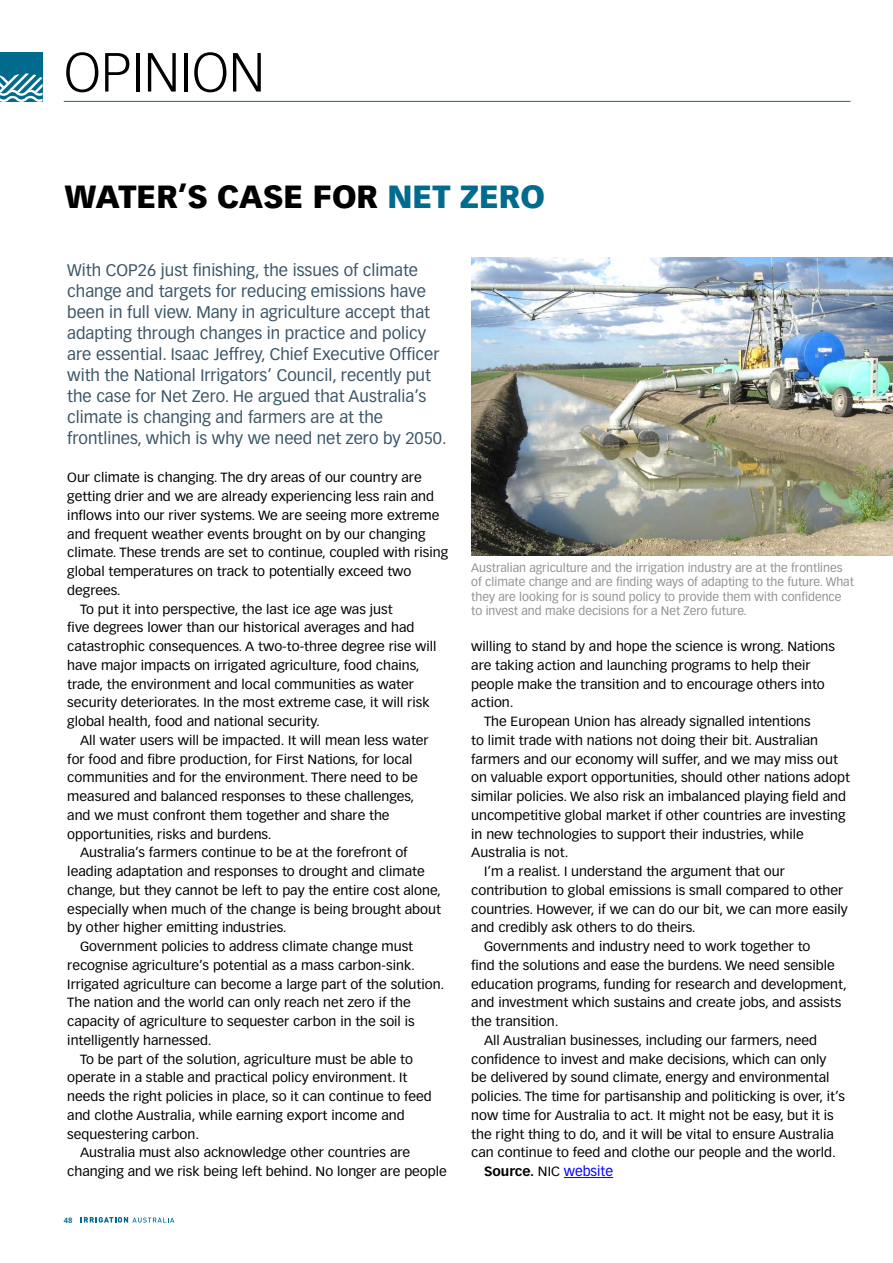
<style>
.page{position:relative;width:893px;height:1263px;background:#fff}
.page>*{position:absolute;margin:0;border:0;box-sizing:border-box;transform-origin:0 0}
.t1{font:300 54px "Vectora LH";color:#000}
.t2{font:900 31.5px "Vectora LH";color:#000}
.t3{font:16.5px/21px "Vectora LH";color:#3b5667}
.t4{font:13.05px "Vectora LH";color:#000;scale:1.05 1}
.t5{font:700 13.05px "Vectora LH";color:#000;scale:1.05 1}
.t6{font:12px/14.4px "Vectora LH";color:#929292}
.t7{font:700 7.5px "Vectora LH";color:#006b8d}
.s1{color:#006b8d}
.s2{font-weight:400}
.s3{font-weight:400;font-size:13.8px;color:#00f}
</style>
<div class="page">
<svg style="left:81px;top:1217px;width:93px;height:5px"></svg>
<hr style="left:64px;top:101px;width:786px;height:1px;background:#006b8d">
<div style="left:0;top:52px;width:43px;height:50px;background:#006b8d"></div>
<svg style="left:0;top:73px;width:43px;height:29px"></svg>
<hr style="left:564px;top:1177px;width:49px;height:1px;background:#00f">
<img style="left:471px;top:257px;width:422px;height:299px">
<h1 class="t1" style="left:64px;top:41px;width:203px">OPINION</h1>
<h2 class="t2" style="left:64px;top:177px;width:482px">WATER’S CASE FOR <span class="s1">NET ZERO</span></h2>
<p class="t3" style="left:67px;top:260px;width:381px">With COP26 just finishing, the issues of climate change and targets for reducing emissions have been in full view. Many in agriculture accept that adapting through changes in practice and policy are essential. Isaac Jeffrey, Chief Executive Officer with the National Irrigators’ Council, recently put the case for Net Zero. He argued that Australia’s climate is changing and farmers are at the frontlines, which is why we need net zero by 2050.</p>
<p class="t4" style="left:67px;top:470px;width:339px">Our climate is changing. The dry areas of our country are</p>
<p class="t4" style="left:67px;top:489px;width:351px">getting drier and we are already experiencing less rain and</p>
<p class="t4" style="left:67px;top:507px;width:356px">inflows into our river systems. We are seeing more extreme</p>
<p class="t4" style="left:67px;top:526px;width:343px">and frequent weather events brought on by our changing</p>
<p class="t4" style="left:67px;top:545px;width:364px">climate. These trends are set to continue, coupled with rising</p>
<p class="t4" style="left:67px;top:564px;width:329px">global temperatures on track to potentially exceed two</p>
<p class="t4" style="left:67px;top:582px;width:52px">degrees.</p>
<p class="t4" style="left:80px;top:601px;width:299px">To put it into perspective, the last ice age was just</p>
<p class="t4" style="left:67px;top:620px;width:332px">five degrees lower than our historical averages and had</p>
<p class="t4" style="left:67px;top:639px;width:353px">catastrophic consequences. A two-to-three degree rise will</p>
<p class="t4" style="left:67px;top:657px;width:337px">have major impacts on irrigated agriculture, food chains,</p>
<p class="t4" style="left:67px;top:676px;width:331px">trade, the environment and local communities as water</p>
<p class="t4" style="left:67px;top:695px;width:346px">security deteriorates. In the most extreme case, it will risk</p>
<p class="t4" style="left:67px;top:714px;width:242px">global health, food and national security.</p>
<p class="t4" style="left:80px;top:732px;width:333px">All water users will be impacted. It will mean less water</p>
<p class="t4" style="left:67px;top:751px;width:330px">for food and fibre production, for First Nations, for local</p>
<p class="t4" style="left:67px;top:770px;width:335px">communities and for the environment. There need to be</p>
<p class="t4" style="left:67px;top:789px;width:332px">measured and balanced responses to these challenges,</p>
<p class="t4" style="left:67px;top:807px;width:308px">and we must confront them together and share the</p>
<p class="t4" style="left:67px;top:826px;width:196px">opportunities, risks and burdens.</p>
<p class="t4" style="left:80px;top:845px;width:313px">Australia’s farmers continue to be at the forefront of</p>
<p class="t4" style="left:67px;top:864px;width:342px">leading adaptation and responses to drought and climate</p>
<p class="t4" style="left:67px;top:882px;width:357px">change, but they cannot be left to pay the entire cost alone,</p>
<p class="t4" style="left:67px;top:901px;width:357px">especially when much of the change is being brought about</p>
<p class="t4" style="left:67px;top:920px;width:210px">by other higher emitting industries.</p>
<p class="t4" style="left:80px;top:939px;width:319px">Government policies to address climate change must</p>
<p class="t4" style="left:67px;top:957px;width:333px">recognise agriculture’s potential as a mass carbon-sink.</p>
<p class="t4" style="left:67px;top:976px;width:361px">Irrigated agriculture can become a large part of the solution.</p>
<p class="t4" style="left:67px;top:995px;width:329px">The nation and the world can only reach net zero if the</p>
<p class="t4" style="left:67px;top:1014px;width:332px">capacity of agriculture to sequester carbon in the soil is</p>
<p class="t4" style="left:67px;top:1032px;width:139px">intelligently harnessed.</p>
<p class="t4" style="left:80px;top:1051px;width:319px">To be part of the solution, agriculture must be able to</p>
<p class="t4" style="left:67px;top:1070px;width:325px">operate in a stable and practical policy environment. It</p>
<p class="t4" style="left:67px;top:1089px;width:349px">needs the right policies in place, so it can continue to feed</p>
<p class="t4" style="left:67px;top:1107px;width:323px">and clothe Australia, while earning export income and</p>
<p class="t4" style="left:67px;top:1126px;width:127px">sequestering carbon.</p>
<p class="t4" style="left:80px;top:1145px;width:316px">Australia must also acknowledge other countries are</p>
<p class="t4" style="left:67px;top:1164px;width:363px">changing and we risk being left behind. No longer are people</p>
<p class="t7" style="left:64px;top:1216px;width:10px">48</p>
<p class="t6" style="left:471px;top:560px;width:384px">Australian agriculture and the irrigation industry are at the frontlines of climate change and are finding ways of adapting to the future. What they are looking for is sound policy to provide them with confidence to invest and make decisions for a Net Zero future.</p>
<p class="t4" style="left:471px;top:639px;width:348px">willing to stand by and hope the science is wrong. Nations</p>
<p class="t4" style="left:471px;top:657px;width:325px">are taking action and launching programs to help their</p>
<p class="t4" style="left:471px;top:676px;width:338px">people make the transition and to encourage others into</p>
<p class="t4" style="left:471px;top:695px;width:42px">action.</p>
<p class="t4" style="left:484px;top:714px;width:313px">The European Union has already signalled intentions</p>
<p class="t4" style="left:471px;top:732px;width:332px">to limit trade with nations not doing their bit. Australian</p>
<p class="t4" style="left:471px;top:751px;width:351px">farmers and our economy will suffer, and we may miss out</p>
<p class="t4" style="left:471px;top:770px;width:362px">on valuable export opportunities, should other nations adopt</p>
<p class="t4" style="left:471px;top:789px;width:358px">similar policies. We also risk an imbalanced playing field and</p>
<p class="t4" style="left:471px;top:807px;width:358px">uncompetitive global market if other countries are investing</p>
<p class="t4" style="left:471px;top:826px;width:318px">in new technologies to support their industries, while</p>
<p class="t4" style="left:471px;top:845px;width:94px">Australia is not.</p>
<p class="t4" style="left:484px;top:864px;width:288px">I’m a realist. I understand the argument that our</p>
<p class="t4" style="left:471px;top:882px;width:356px">contribution to global emissions is small compared to other</p>
<p class="t4" style="left:471px;top:901px;width:360px">countries. However, if we can do our bit, we can more easily</p>
<p class="t4" style="left:471px;top:920px;width:215px">and credibly ask others to do theirs.</p>
<p class="t4" style="left:484px;top:939px;width:312px">Governments and industry need to work together to</p>
<p class="t4" style="left:471px;top:957px;width:348px">find the solutions and ease the burdens. We need sensible</p>
<p class="t4" style="left:471px;top:976px;width:359px">education programs, funding for research and development,</p>
<p class="t4" style="left:471px;top:995px;width:354px">and investment which sustains and create jobs, and assists</p>
<p class="t4" style="left:471px;top:1014px;width:85px">the transition.</p>
<p class="t4" style="left:484px;top:1032px;width:319px">All Australian businesses, including our farmers, need</p>
<p class="t4" style="left:471px;top:1051px;width:340px">confidence to invest and make decisions, which can only</p>
<p class="t4" style="left:471px;top:1070px;width:343px">be delivered by sound climate, energy and environmental</p>
<p class="t4" style="left:471px;top:1089px;width:357px">policies. The time for partisanship and politicking is over, it’s</p>
<p class="t4" style="left:471px;top:1107px;width:347px">now time for Australia to act. It might not be easy, but it is</p>
<p class="t4" style="left:471px;top:1126px;width:347px">the right thing to do, and it will be vital to ensure Australia</p>
<p class="t4" style="left:471px;top:1145px;width:349px">can continue to feed and clothe our people and the world.</p>
<p class="t5" style="left:484px;top:1163px;width:124px">Source. <span class="s2">NIC</span> <span class="s3">website</span></p>
</div>
